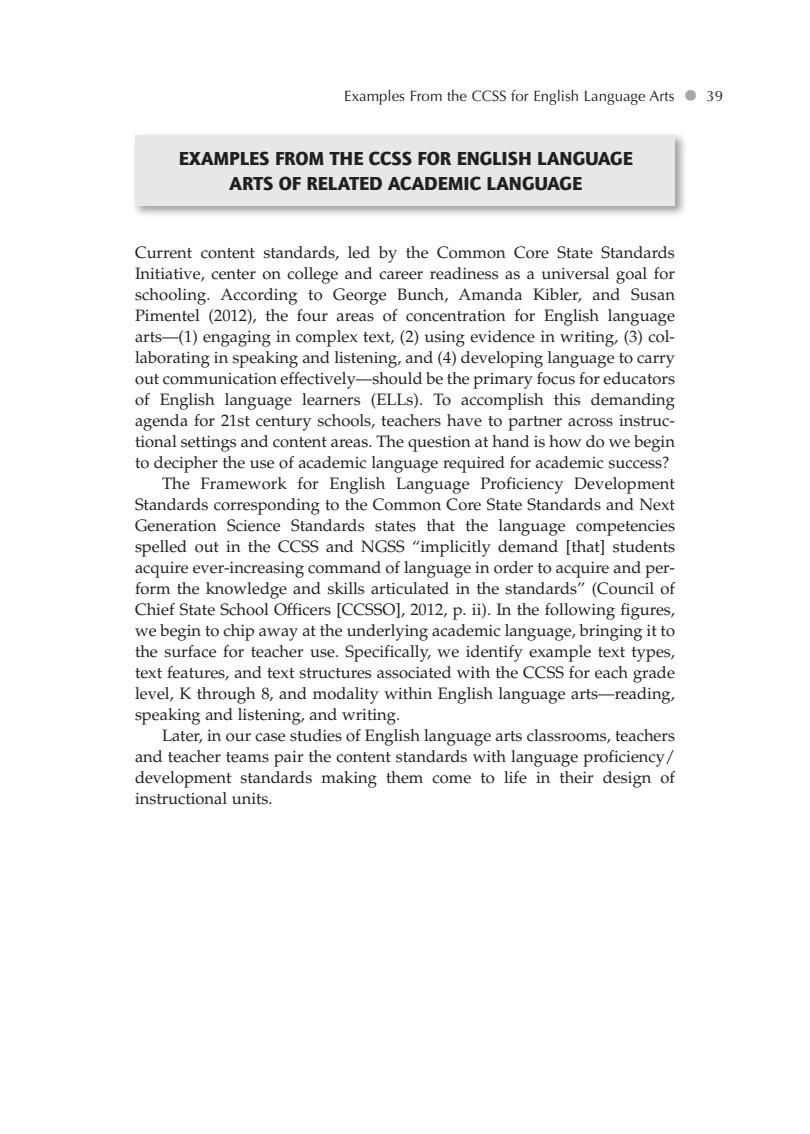
<style>
.page{position:relative;width:810px;height:1134px;background:#fff}
.page>*{position:absolute;margin:0;border:0;box-sizing:border-box;transform-origin:0 0}
.t1{font:30px "Symbol";color:#a8a9ad}
.End_Head{font:900 19.5px/25.5px "Quay Sans EF";color:#231f20;text-align:center}
.Opening_Paragraph{font:16.5px/21px "Palatino LT Std";color:#231f20;text-align:justify}
.t2{font:15px "Optima LT Std";color:#231f20}
</style>
<div class="page">
<div style="left:131px;top:131px;width:557px;height:87px;background:#231f20;opacity:.45"></div>
<div style="left:135px;top:135px;width:540px;height:71px;background:#e6e7e9"></div>
<p class="t2" style="left:344px;top:87px;width:332px">Examples From the CCSS for English Language Arts</p>
<p class="t2" style="left:707px;top:87px;width:18px">39</p>
<p class="t1" style="left:684px;top:74px;width:15px">•</p>
<p class="End_Head" style="left:179px;top:145px;width:455px">EXAMPLES FROM THE CCSS FOR ENGLISH LANGUAGE<br>ARTS OF RELATED ACADEMIC LANGUAGE</p>
<p class="Opening_Paragraph" style="left:135px;top:242px;width:542px">Current content standards, led by the Common Core State Standards Initiative, center on college and career readiness as a universal goal for schooling. According to George Bunch, Amanda Kibler, and Susan Pimentel (2012), the four areas of concentration for English language arts—(1) engaging in complex text, (2) using evidence in writing, (3) col&shy;laborating in speaking and listening, and (4) developing language to carry out communication effectively—should be the primary focus for educators of English language learners (ELLs). To accomplish this demanding agenda for 21st century schools, teachers have to partner across instruc&shy;tional settings and content areas. The question at hand is how do we begin to decipher the use of academic language required for academic success?</p>
<p class="Opening_Paragraph" style="left:135px;top:473px;width:542px;text-indent:27px">The Framework for English Language Proficiency Development Standards corresponding to the Common Core State Standards and Next Generation Science Standards states that the language competencies spelled out in the CCSS and NGSS “implicitly demand [that] students acquire ever-increasing command of language in order to acquire and per&shy;form the knowledge and skills articulated in the standards” (Council of Chief State School Officers [CCSSO], 2012, p. ii). In the following figures, we begin to chip away at the underlying academic language, bringing it to the surface for teacher use. Specifically, we identify example text types, text features, and text structures associated with the CCSS for each grade level, K through 8, and modality within English language arts—reading, speaking and listening, and writing.</p>
<p class="Opening_Paragraph" style="left:135px;top:725px;width:542px;text-indent:27px">Later, in our case studies of English language arts classrooms, teachers and teacher teams pair the content standards with language proficiency/ development standards making them come to life in their design of instructional units.</p>
</div>
